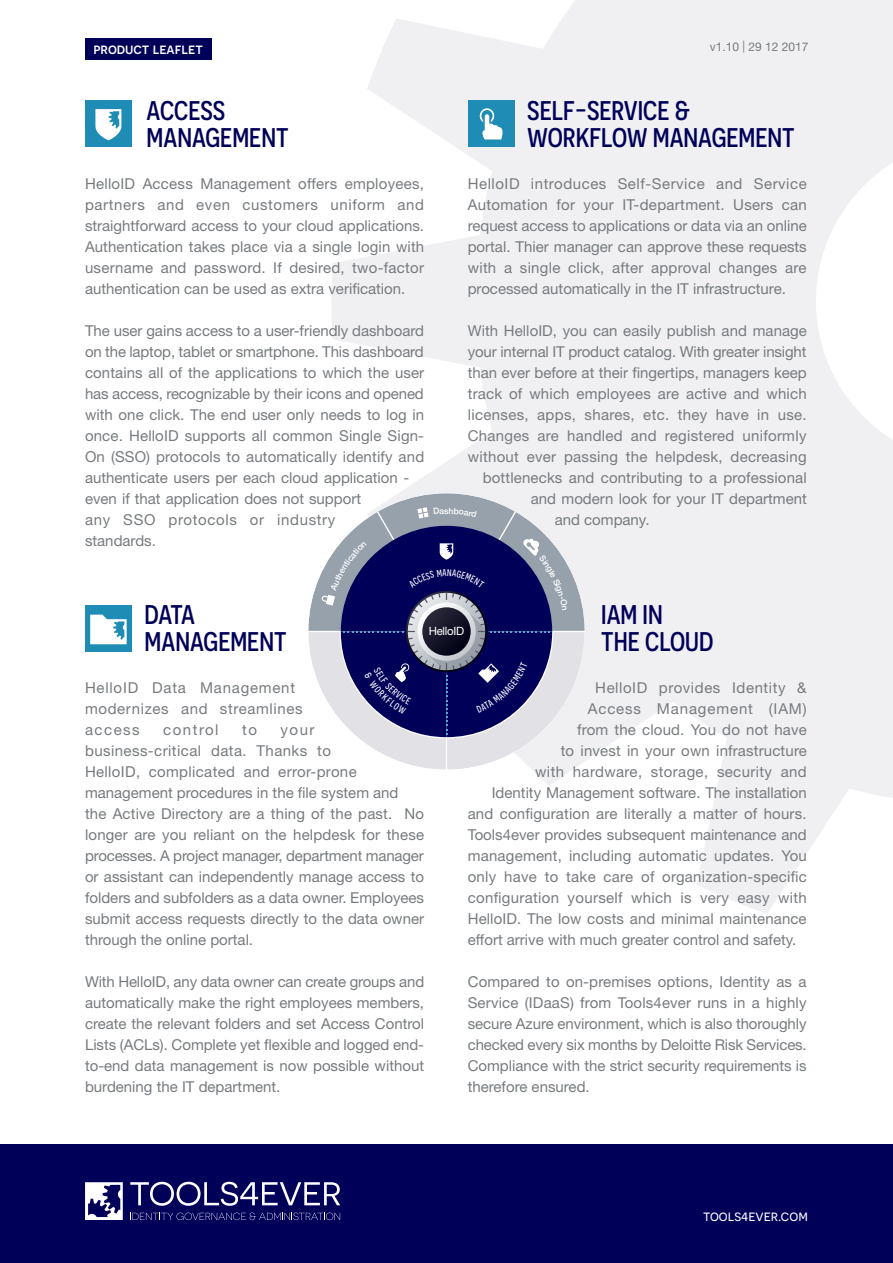
<style>
.page{position:relative;width:893px;height:1263px;background:#fff}
.page>*{position:absolute;margin:0;border:0;box-sizing:border-box;transform-origin:0 0}
.Heading_1{font:500 27px/27px "Novecentosansnarrow";color:#000059}
.Paragraph{font:15px/21px "Helvetica Neue LT Std";letter-spacing:.005em;color:#777b7e;text-align:justify}
.Paragraph-2{font:15px/21px "Helvetica Neue LT Std";letter-spacing:.05em;color:#777b7e}
.Paragraph-3{font:15px "Helvetica Neue LT Std";letter-spacing:.025em;color:#777b7e}
.Paragraph-4{font:15px "Helvetica Neue LT Std";letter-spacing:.04em;color:#777b7e}
.Paragraph-5{font:15px "Helvetica Neue LT Std";letter-spacing:.06em;color:#777b7e}
.Foot_Branding{font:15px "Novecentosans";color:#fff}
.Head_Running{font:500 15px "Novecentosans";color:#fff}
.Paragraph-6{font:15px "Helvetica Neue LT Std";letter-spacing:.1em;color:#777b7e}
.Head_Title{font:12px "Helvetica Neue LT Std";color:#777b7e}
.t1{font:11.4px "Helvetica Neue LT Std";letter-spacing:-.025em;color:#fff}
</style>
<div class="page">
<svg style="left:332px;top:0;width:561px;height:913px;fill:#f0f0f3"></svg>
<div style="left:0;top:1145px;width:893px;height:118px;background:#000059"></div>
<svg style="left:85px;top:1182px;width:38px;height:38px"></svg>
<svg style="left:130px;top:1182px;width:210px;height:24px"></svg>
<svg style="left:130px;top:1212px;width:210px;height:8px"></svg>
<div style="left:85px;top:100px;width:47px;height:47px;background:#1e90b3"></div>
<svg style="left:95px;top:109px;width:26px;height:31px"></svg>
<hr style="left:132px;top:101px;width:1px;height:46px;background:#1e90b3">
<div style="left:468px;top:100px;width:46px;height:47px;background:#1e8cb4"></div>
<hr style="left:468px;top:100px;width:1px;height:47px;background:#1e90b3">
<div style="left:468px;top:101px;width:46px;height:46px;background:#1e90b3"></div>
<svg style="left:480px;top:108px;width:23px;height:31px"></svg>
<hr style="left:514px;top:101px;width:1px;height:46px;background:#1e90b3">
<div style="left:85px;top:605px;width:47px;height:47px;background:#1e90b3"></div>
<svg style="left:90px;top:615px;width:37px;height:29px"></svg>
<hr style="left:132px;top:605px;width:1px;height:47px;background:#1d1a55">
<div style="left:85px;top:38px;width:127px;height:22px;background:#000059"></div>
<svg style="left:308px;top:493px;width:277px;height:277px"></svg>
<p class="Head_Running" style="left:94px;top:40px;width:111px">product leaflet</p>
<p class="Heading_1" style="left:147px;top:97px;width:144px">ACCESS<br>MANAGEMENT</p>
<p class="Paragraph" style="left:85px;top:173px;width:341px">HelloID Access Management offers employees, partners and even customers uniform and straightforward access to your cloud applications.<br>Authentication takes place via a single login with username and password. If desired, two-factor authentication can be used as extra verification.</p>
<p class="Paragraph" style="left:85px;top:320px;width:341px;text-align:left">The user gains access to a user-friendly dashboard on the laptop, tablet or smartphone. This dashboard contains all of the applications to which the user has access, recognizable by their icons and opened with one click. The end user only needs to log in once. HelloID supports all common Single Sign-On (SSO) protocols to automatically identify and authenticate users per each cloud application - even if that application does not support<br>any SSO protocols or industry<br>standards.</p>
<p class="Head_Title" style="left:710px;top:40px;width:100px">v1.10 | 29 12 2017</p>
<p class="Heading_1" style="left:527px;top:97px;width:269px">SELF-SERVICE &amp;<br>WORKFLOW MANAGEMENT</p>
<p class="Paragraph" style="left:468px;top:173px;width:341px">HelloID introduces Self-Service and Service Automation for your IT-department. Users can request access to applications or data via an online portal. Thier manager can approve these requests with a single click, after approval changes are processed automatically in the IT infrastructure.</p>
<p class="Paragraph" style="left:468px;top:320px;width:341px">With HelloID, you can easily publish and manage</p>
<p class="Paragraph" style="left:468px;top:341px;width:340px">your internal IT product catalog. With greater insight</p>
<p class="Paragraph" style="left:468px;top:362px;width:340px">than ever before at their fingertips, managers keep</p>
<p class="Paragraph" style="left:468px;top:383px;width:340px">track of which employees are active and which</p>
<p class="Paragraph" style="left:468px;top:404px;width:340px">licenses, apps, shares, etc. they have in use.</p>
<p class="Paragraph" style="left:468px;top:425px;width:340px">Changes are handled and registered uniformly</p>
<p class="Paragraph" style="left:468px;top:446px;width:341px">without ever passing the helpdesk, decreasing</p>
<p class="Paragraph" style="left:483px;top:467px;width:325px">bottlenecks and contributing to a professional</p>
<p class="Paragraph" style="left:531px;top:488px;width:278px">and modern look for your IT department</p>
<p class="Paragraph" style="left:555px;top:509px;width:96px">and company.</p>
<p class="Heading_1" style="left:145px;top:601px;width:144px">DATA<br>MANAGEMENT</p>
<p class="Paragraph-2" style="left:85px;top:677px;width:219px">HelloID Data Management modernizes and streamlines access</p>
<p class="Heading_1" style="left:601px;top:601px;width:114px">IAM IN<br>THE CLOUD</p>
<p class="Paragraph-4" style="left:595px;top:679px;width:213px">HelloID provides Identity &amp;</p>
<p class="Paragraph-5" style="left:588px;top:700px;width:221px">Access Management (IAM)</p>
<p class="Paragraph" style="left:577px;top:719px;width:231px">from the cloud. You do not have</p>
<p class="Paragraph" style="left:561px;top:740px;width:248px">to invest in your own infrastructure</p>
<p class="Paragraph-3" style="left:535px;top:763px;width:273px">with hardware, storage, security and</p>
<p class="Paragraph" style="left:492px;top:782px;width:317px">Identity Management software. The installation</p>
<p class="Paragraph" style="left:468px;top:803px;width:340px">and configuration are literally a matter of hours.</p>
<p class="Paragraph" style="left:468px;top:824px;width:341px">Tools4ever provides subsequent maintenance and</p>
<p class="Paragraph" style="left:468px;top:845px;width:341px">management, including automatic updates. You</p>
<p class="Paragraph" style="left:468px;top:866px;width:341px">only have to take care of organization-specific</p>
<p class="Paragraph" style="left:468px;top:887px;width:341px">configuration yourself which is very easy with</p>
<p class="Paragraph" style="left:468px;top:908px;width:340px">HelloID. The low costs and minimal maintenance</p>
<p class="Paragraph" style="left:468px;top:929px;width:330px">effort arrive with much greater control and safety.</p>
<p class="Paragraph" style="left:468px;top:971px;width:341px">Compared to on-premises options, Identity as a Service (IDaaS) from Tools4ever runs in a highly secure Azure environment, which is also thoroughly checked every six months by Deloitte Risk Services.<br>Compliance with the strict security requirements is therefore ensured.</p>
<p class="t1" style="left:429px;top:624px;width:37px">HelloID</p>
<p class="Paragraph-6" style="left:163px;top:721px;width:57px">control</p>
<p class="Paragraph" style="left:242px;top:719px;width:16px">to</p>
<p class="Paragraph" style="left:85px;top:719px;width:341px;text-align:left;text-indent:196px">your business-critical data. Thanks to<br>HelloID, complicated and error-prone management procedures in the file system and<br>the Active Directory are a thing of the past. No longer are you reliant on the helpdesk for these processes. A project manager, department manager or assistant can independently manage access to folders and subfolders as a data owner. Employees submit access requests directly to the data owner through the online portal.</p>
<p class="Paragraph" style="left:85px;top:971px;width:341px">With HelloID, any data owner can create groups and automatically make the right employees members, create the relevant folders and set Access Control Lists (ACLs). Complete yet flexible and logged end&shy;to-end data management is now possible without burdening the IT department.</p>
<p class="Foot_Branding" style="left:703px;top:1207px;width:106px">tools4ever.com</p>
</div>
